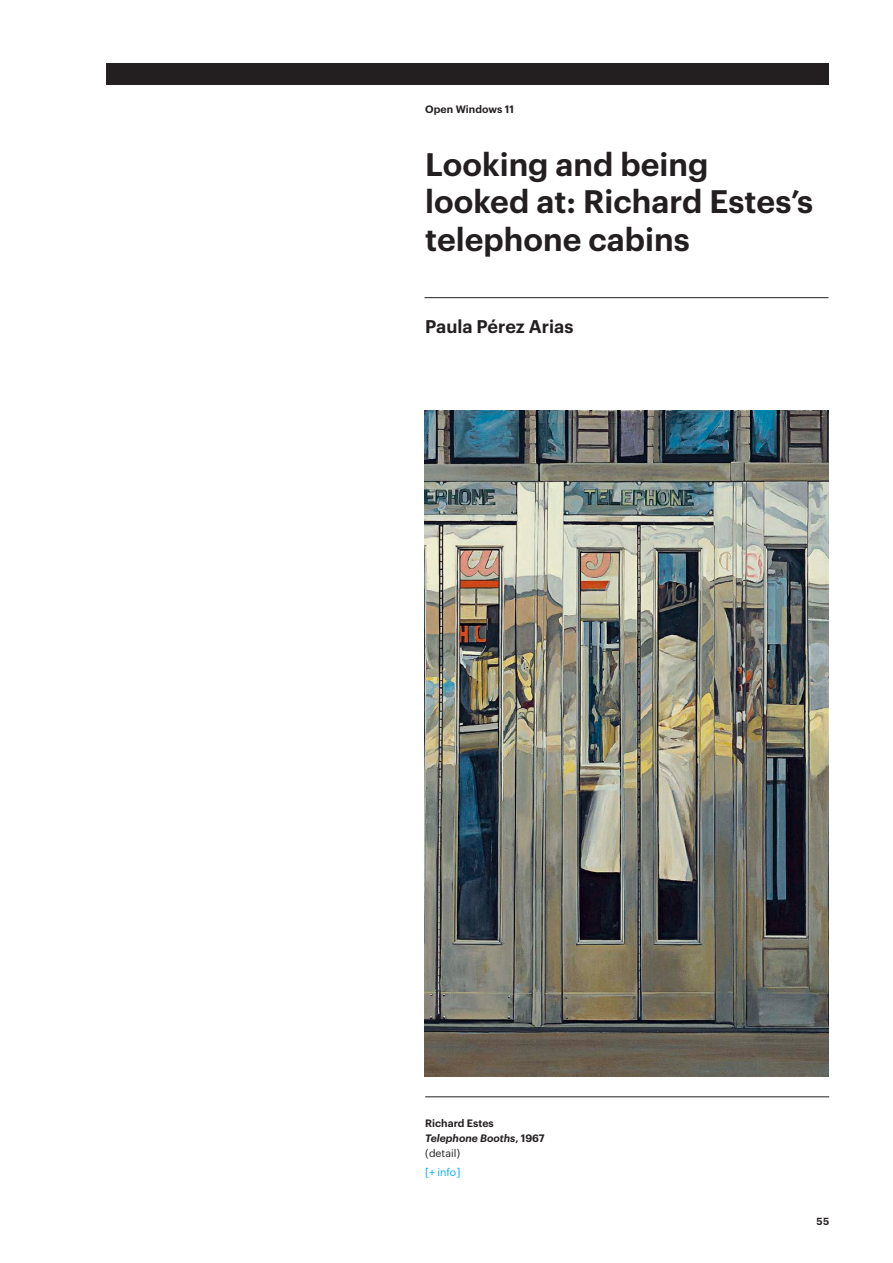
<style>
.page{position:relative;width:893px;height:1263px;background:#fff}
.page>*{position:absolute;margin:0;border:0;box-sizing:border-box;transform-origin:0 0}
.t1{font:600 31.8px/37.5px "Graphik";color:#231f20}
.t2{font:600 18px "Graphik";color:#231f20}
.t3{font:600 10.5px/15px "Graphik";color:#231f20}
.t4{font:10.5px "Graphik";color:#00aeef}
.t5{font:600 10.05px "Graphik";color:#231f20}
.s1{font-style:italic}
.s2{font-weight:400}
</style>
<div class="page">
<div style="left:106px;top:64px;width:723px;height:21px;background:#231f20"></div>
<img style="left:424px;top:411px;width:404px;height:665px">
<hr style="left:424px;top:297px;width:404px;height:1px;background:#231f20">
<hr style="left:425px;top:1096px;width:404px;height:1px;background:#231f20">
<p class="t3" style="left:425px;top:100px;width:90px">Open Windows 11</p>
<h1 class="t1" style="left:425px;top:143px;width:390px">Looking and being looked at: Richard Estes’s telephone cabins</h1>
<h2 class="t2" style="left:425px;top:312px;width:150px">Paula Pérez Arias</h2>
<p class="t3" style="left:425px;top:1114px;width:121px">Richard Estes<br><span class="s1">Telephone Booths</span>, 1967 <span class="s2">(detail)</span></p>
<p class="t4" style="left:425px;top:1164px;width:37px">[+ info]</p>
<p class="t5" style="left:817px;top:1213px;width:14px">55</p>
</div>
